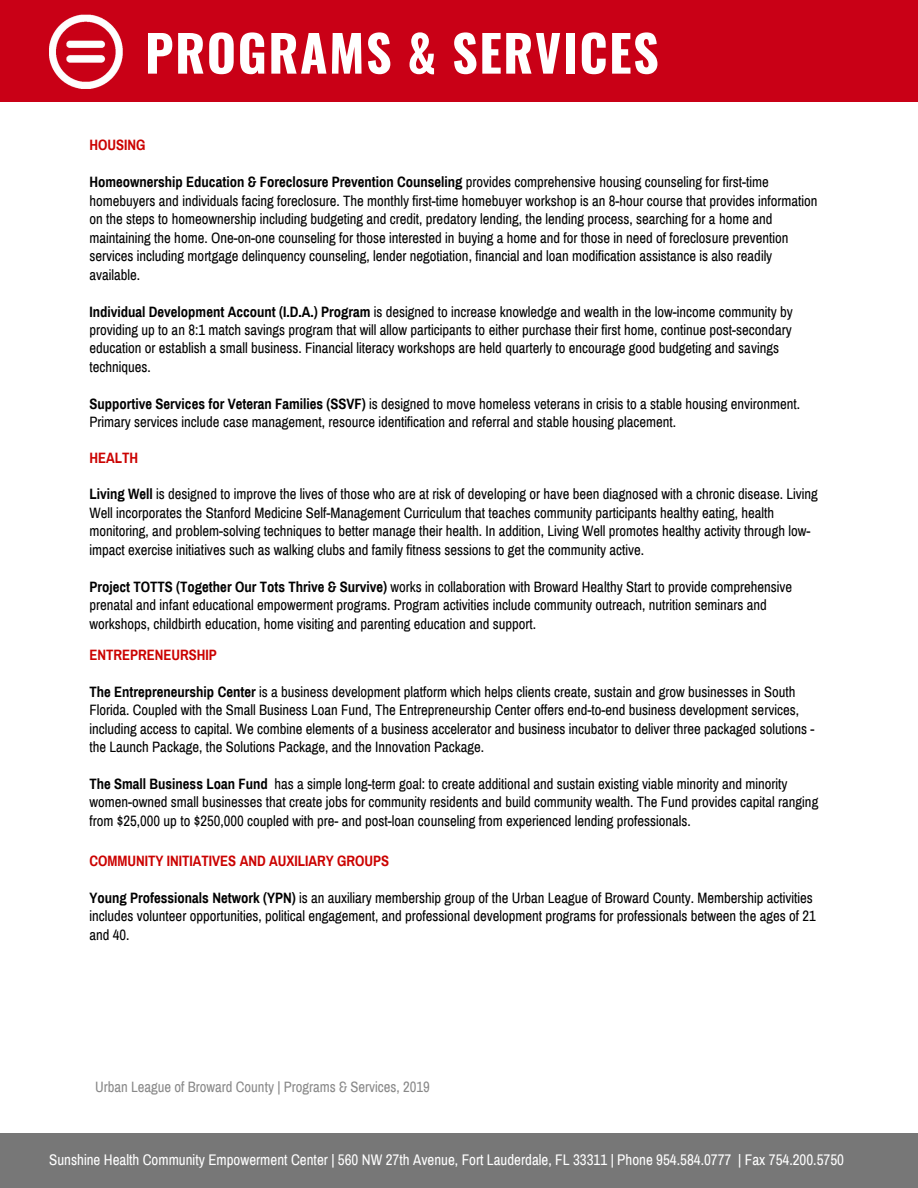
<style>
.page{position:relative;width:918px;height:1188px;background:#fff}
.page>*{position:absolute;margin:0;border:0;box-sizing:border-box;transform-origin:0 0}
.t1{font:700 50.1px "Oswald";letter-spacing:.03em;color:#fff}
.t2{font:15px "Archivo Narrow";color:#fff}
.t3{font:14.7px/18.5px "Archivo Narrow";color:#000}
.t4{font:700 14.7px "Archivo Narrow";color:#cb0200}
.t5{font:14.7px "Archivo Narrow";color:#898989}
.s1{font-weight:700}
</style>
<div class="page">
<div style="left:0;top:1133px;width:918px;height:55px;background:#777"></div>
<div style="left:0;top:0;width:918px;height:101px;background:#c90016"></div>
<img style="left:49px;top:14px;width:74px;height:74px">
<h1 class="t1" style="left:145px;top:14px;width:515px">PROGRAMS &amp; SERVICES</h1>
<p class="t4" style="left:90px;top:138px;width:58px">HOUSING</p>
<p class="t3" style="left:90px;top:173px;width:730px"><span class="s1">Homeownership Education &amp; Foreclosure Prevention Counseling</span> provides comprehensive housing counseling for first-time homebuyers and individuals facing foreclosure. The monthly first-time homebuyer workshop is an 8-hour course that provides information on the steps to homeownership including budgeting and credit, predatory lending, the lending process, searching for a home and maintaining the home. One-on-one counseling for those interested in buying a home and for those in need of foreclosure prevention services including mortgage delinquency counseling, lender negotiation, financial and loan modification assistance is also readily available.</p>
<p class="t3" style="left:90px;top:302px;width:705px"><span class="s1">Individual Development Account (I.D.A.) Program</span> is designed to increase knowledge and wealth in the low-income community by providing up to an 8:1 match savings program that will allow participants to either purchase their first home, continue post-secondary education or establish a small business. Financial literacy workshops are held quarterly to encourage good budgeting and savings techniques.</p>
<p class="t3" style="left:90px;top:395px;width:712px"><span class="s1">Supportive Services for Veteran Families (SSVF)</span> is designed to move homeless veterans in crisis to a stable housing environment.<br>Primary services include case management, resource identification and referral and stable housing placement.</p>
<p class="t4" style="left:90px;top:450px;width:50px">HEALTH</p>
<p class="t3" style="left:90px;top:485px;width:730px"><span class="s1">Living Well</span> is designed to improve the lives of those who are at risk of developing or have been diagnosed with a chronic disease. Living Well incorporates the Stanford Medicine Self-Management Curriculum that teaches community participants healthy eating, health monitoring, and problem-solving techniques to better manage their health. In addition, Living Well promotes healthy activity through low&shy;impact exercise initiatives such as walking clubs and family fitness sessions to get the community active.</p>
<p class="t3" style="left:90px;top:578px;width:704px"><span class="s1">Project TOTTS (Together Our Tots Thrive &amp; Survive)</span> works in collaboration with Broward Healthy Start to provide comprehensive prenatal and infant educational empowerment programs. Program activities include community outreach, nutrition seminars and workshops, childbirth education, home visiting and parenting education and support.</p>
<p class="t4" style="left:90px;top:647px;width:129px">ENTREPRENEURSHIP</p>
<p class="t3" style="left:90px;top:683px;width:726px"><span class="s1">The Entrepreneurship Center</span> is a business development platform which helps clients create, sustain and grow businesses in South Florida. Coupled with the Small Business Loan Fund, The Entrepreneurship Center offers end-to-end business development services, including access to capital. We combine elements of a business accelerator and business incubator to deliver three packaged solutions - the Launch Package, the Solutions Package, and the Innovation Package.</p>
<p class="t3" style="left:90px;top:775px;width:730px"><span class="s1">The Small Business Loan Fund</span> has a simple long-term goal: to create additional and sustain existing viable minority and minority women-owned small businesses that create jobs for community residents and build community wealth. The Fund provides capital ranging from $25,000 up to $250,000 coupled with pre- and post-loan counseling from experienced lending professionals.</p>
<p class="t4" style="left:90px;top:853px;width:301px">COMMUNITY INITIATIVES AND AUXILIARY GROUPS</p>
<p class="t3" style="left:90px;top:889px;width:728px"><span class="s1">Young Professionals Network (YPN)</span> is an auxiliary membership group of the Urban League of Broward County. Membership activities includes volunteer opportunities, political engagement, and professional development programs for professionals between the ages of 21 and 40.</p>
<p class="t5" style="left:95px;top:1079px;width:336px">Urban League of Broward County | Programs &amp; Services, 2019</p>
<p class="t2" style="left:49px;top:1152px;width:796px">Sunshine Health Community Empowerment Center | 560 NW 27th Avenue, Fort Lauderdale, FL 33311 | Phone 954.584.0777 | Fax 754.200.5750</p>
</div>
